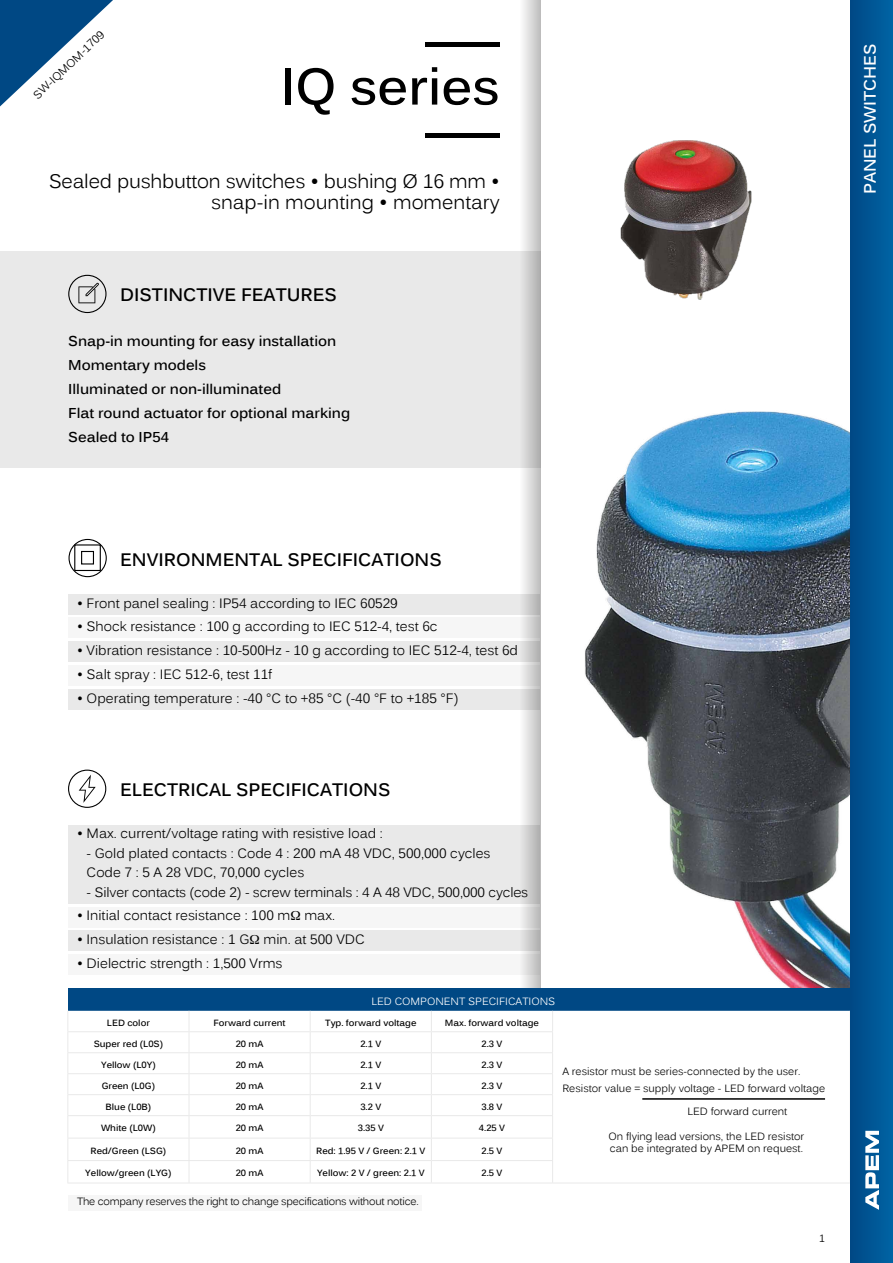
<style>
.page{position:relative;width:893px;height:1263px;background:#fff}
.page>*{position:absolute;margin:0;border:0;box-sizing:border-box;transform-origin:0 0}
.t1{font:700 51px "Kalinga";color:#000}
.t2{font:19.5px/21px "Kalinga";letter-spacing:-.01em;color:#000;text-align:right}
.t3{font:700 18px "Kalinga";color:#000}
.t4{font:700 16.5px "Kalinga";color:#fff}
.t5{font:700 14.25px/24px "Kalinga";color:#000}
.t6{font:13.5px/19.5px "Kalinga";color:#000}
.t7{font:11.25px "Kalinga";color:#000}
.t8{font:10.5px/16.8px "Kalinga";color:#000}
.t9{font:10.5px "Kalinga";letter-spacing:-.02em;color:#000}
.t10{font:10.5px "Kalinga";color:#fff}
.t11{font:700 9px "Kalinga";color:#000}
</style>
<div class="page">
<div style="left:0;top:251px;width:540px;height:217px;background:#e9e9e9"></div>
<div style="left:69px;top:825px;width:471px;height:78px;background:#e9e9e9"></div>
<div style="left:69px;top:907px;width:471px;height:20px;background:#f6f6f6"></div>
<div style="left:69px;top:931px;width:471px;height:20px;background:#e9e9e9"></div>
<div style="left:69px;top:954px;width:471px;height:20px;background:#f6f6f6"></div>
<svg style="left:68px;top:770px;width:38px;height:38px"></svg>
<svg style="left:68px;top:275px;width:39px;height:38px"></svg>
<div style="left:69px;top:594px;width:471px;height:20px;background:#e9e9e9"></div>
<div style="left:69px;top:618px;width:471px;height:20px;background:#f6f6f6"></div>
<div style="left:69px;top:642px;width:471px;height:20px;background:#e9e9e9"></div>
<div style="left:69px;top:665px;width:471px;height:20px;background:#f6f6f6"></div>
<div style="left:69px;top:689px;width:471px;height:20px;background:#e9e9e9"></div>
<svg style="left:69px;top:539px;width:38px;height:38px"></svg>
<div style="left:74px;top:544px;width:27px;height:27px;border:1px solid #000"></div>
<div style="left:81px;top:551px;width:13px;height:13px;border:1px solid #000"></div>
<svg style="left:519px;top:0;width:21px;height:988px"></svg>
<img style="left:620px;top:140px;width:132px;height:160px">
<hr style="left:426px;top:134px;width:74px;height:4px;background:#000">
<hr style="left:426px;top:43px;width:74px;height:4px;background:#000">
<div style="left:69px;top:1195px;width:353px;height:15px;background:#f6f6f6"></div>
<img style="left:585px;top:411px;width:265px;height:577px">
<div style="left:68px;top:988px;width:782px;height:23px;background:#004884"></div>
<hr style="left:67px;top:1031px;width:122px;height:1px;background:#e9e9e9">
<hr style="left:189px;top:1031px;width:121px;height:1px;background:#e9e9e9">
<hr style="left:310px;top:1031px;width:121px;height:1px;background:#e9e9e9">
<hr style="left:431px;top:1031px;width:122px;height:1px;background:#e9e9e9">
<hr style="left:67px;top:1052px;width:122px;height:1px;background:#e9e9e9">
<hr style="left:189px;top:1052px;width:121px;height:1px;background:#e9e9e9">
<hr style="left:310px;top:1052px;width:121px;height:1px;background:#e9e9e9">
<hr style="left:431px;top:1052px;width:122px;height:1px;background:#e9e9e9">
<hr style="left:67px;top:1073px;width:122px;height:1px;background:#e9e9e9">
<hr style="left:189px;top:1073px;width:121px;height:1px;background:#e9e9e9">
<hr style="left:310px;top:1073px;width:121px;height:1px;background:#e9e9e9">
<hr style="left:431px;top:1073px;width:122px;height:1px;background:#e9e9e9">
<hr style="left:67px;top:1094px;width:122px;height:1px;background:#e9e9e9">
<hr style="left:189px;top:1094px;width:121px;height:1px;background:#e9e9e9">
<hr style="left:310px;top:1094px;width:121px;height:1px;background:#e9e9e9">
<hr style="left:431px;top:1094px;width:122px;height:1px;background:#e9e9e9">
<hr style="left:67px;top:1115px;width:122px;height:1px;background:#e9e9e9">
<hr style="left:189px;top:1115px;width:121px;height:1px;background:#e9e9e9">
<hr style="left:310px;top:1115px;width:121px;height:1px;background:#e9e9e9">
<hr style="left:431px;top:1115px;width:122px;height:1px;background:#e9e9e9">
<hr style="left:67px;top:1138px;width:122px;height:1px;background:#e9e9e9">
<hr style="left:189px;top:1138px;width:121px;height:1px;background:#e9e9e9">
<hr style="left:310px;top:1138px;width:121px;height:1px;background:#e9e9e9">
<hr style="left:431px;top:1138px;width:122px;height:1px;background:#e9e9e9">
<hr style="left:67px;top:1160px;width:122px;height:1px;background:#e9e9e9">
<svg style="left:67px;top:1011px;width:1px;height:171px"></svg>
<hr style="left:189px;top:1160px;width:121px;height:1px;background:#e9e9e9">
<svg style="left:189px;top:1011px;width:1px;height:171px"></svg>
<hr style="left:310px;top:1160px;width:121px;height:1px;background:#e9e9e9">
<svg style="left:310px;top:1011px;width:1px;height:171px"></svg>
<hr style="left:431px;top:1160px;width:122px;height:1px;background:#e9e9e9">
<svg style="left:431px;top:1011px;width:1px;height:171px"></svg>
<svg style="left:552px;top:1011px;width:1px;height:171px"></svg>
<hr style="left:67px;top:1182px;width:122px;height:1px;background:#e9e9e9">
<hr style="left:189px;top:1182px;width:121px;height:1px;background:#e9e9e9">
<hr style="left:310px;top:1182px;width:121px;height:1px;background:#e9e9e9">
<hr style="left:431px;top:1182px;width:122px;height:1px;background:#e9e9e9">
<hr style="left:553px;top:1182px;width:298px;height:1px;background:#e9e9e9">
<hr style="left:642px;top:1098px;width:183px;height:2px;background:#000">
<div style="left:850px;top:0;width:43px;height:1263px;background:linear-gradient(to right,#004885,#0064a4)"></div>
<svg style="left:0;top:0;width:113px;height:106px"></svg>
<svg style="left:865px;top:1131px;width:14px;height:79px"></svg>
<p class="t7" style="left:30px;top:92px;width:94px;rotate:-44deg">SW-IQMOM-1709</p>
<h1 class="t1" style="left:280px;top:53px;width:221px">IQ series</h1>
<h2 class="t2" style="left:49px;top:173px;width:452px">Sealed pushbutton switches • bushing Ø 16 mm • snap-in mounting • momentary</h2>
<h3 class="t3" style="left:120px;top:283px;width:218px">DISTINCTIVE FEATURES</h3>
<p class="t5" style="left:68px;top:330px;width:283px">Snap-in mounting for easy installation<br>Momentary models<br>Illuminated or non-illuminated<br>Flat round actuator for optional marking<br>Sealed to IP54</p>
<p class="t4" style="left:859px;top:194px;width:152px;rotate:-90deg">PANEL SWITCHES</p>
<h3 class="t3" style="left:120px;top:548px;width:323px">ENVIRONMENTAL SPECIFICATIONS</h3>
<p class="t6" style="left:77px;top:594px;width:322px">• Front panel sealing : IP54 according to IEC 60529</p>
<p class="t6" style="left:77px;top:618px;width:362px">• Shock resistance : 100 g according to IEC 512-4, test 6c</p>
<p class="t6" style="left:77px;top:642px;width:442px">• Vibration resistance : 10-500Hz - 10 g according to IEC 512-4, test 6d</p>
<p class="t6" style="left:77px;top:666px;width:197px">• Salt spray : IEC 512-6, test 11f</p>
<p class="t6" style="left:77px;top:689px;width:383px">• Operating temperature : -40 °C to +85 °C (-40 °F to +185 °F)</p>
<h3 class="t3" style="left:120px;top:778px;width:272px">ELECTRICAL SPECIFICATIONS</h3>
<p class="t6" style="left:77px;top:825px;width:307px">• Max. current/voltage rating with resistive load :</p>
<p class="t6" style="left:87px;top:844px;width:405px">- Gold plated contacts : Code 4 : 200 mA 48 VDC, 500,000 cycles<br>Code 7 : 5 A 28 VDC, 70,000 cycles</p>
<p class="t6" style="left:87px;top:883px;width:443px">- Silver contacts (code 2) - screw terminals : 4 A 48 VDC, 500,000 cycles</p>
<p class="t6" style="left:77px;top:907px;width:260px">• Initial contact resistance : 100 m max.</p>
<p class="t6" style="left:77px;top:931px;width:289px">• Insulation resistance : 1 G min. at 500 VDC</p>
<p class="t6" style="left:77px;top:955px;width:207px">• Dielectric strength : 1,500 Vrms</p>
<p class="t10" style="left:371px;top:994px;width:185px">LED COMPONENT SPECIFICATIONS</p>
<p class="t11" style="left:107px;top:1017px;width:44px">LED color</p>
<p class="t11" style="left:214px;top:1017px;width:74px">Forward current</p>
<p class="t11" style="left:325px;top:1017px;width:93px">Typ. forward voltage</p>
<p class="t11" style="left:445px;top:1017px;width:96px">Max. forward voltage</p>
<p class="t11" style="left:94px;top:1038px;width:71px">Super red (L0S)</p>
<p class="t11" style="left:236px;top:1038px;width:29px">20 mA</p>
<p class="t11" style="left:360px;top:1038px;width:22px">2.1 V</p>
<p class="t11" style="left:482px;top:1038px;width:22px">2.3 V</p>
<p class="t11" style="left:101px;top:1058px;width:56px">Yellow (L0Y)</p>
<p class="t11" style="left:236px;top:1058px;width:29px">20 mA</p>
<p class="t11" style="left:360px;top:1058px;width:22px">2.1 V</p>
<p class="t11" style="left:482px;top:1058px;width:22px">2.3 V</p>
<p class="t11" style="left:102px;top:1079px;width:55px">Green (L0G)</p>
<p class="t11" style="left:236px;top:1079px;width:29px">20 mA</p>
<p class="t11" style="left:360px;top:1079px;width:22px">2.1 V</p>
<p class="t11" style="left:482px;top:1079px;width:22px">2.3 V</p>
<p class="t11" style="left:105px;top:1100px;width:47px">Blue (L0B)</p>
<p class="t11" style="left:236px;top:1100px;width:29px">20 mA</p>
<p class="t11" style="left:360px;top:1100px;width:22px">3.2 V</p>
<p class="t11" style="left:482px;top:1100px;width:22px">3.8 V</p>
<p class="t11" style="left:101px;top:1122px;width:56px">White (L0W)</p>
<p class="t11" style="left:236px;top:1122px;width:29px">20 mA</p>
<p class="t11" style="left:358px;top:1122px;width:28px">3.35 V</p>
<p class="t11" style="left:479px;top:1122px;width:28px">4.25 V</p>
<p class="t11" style="left:91px;top:1145px;width:77px">Red/Green (LSG)</p>
<p class="t11" style="left:236px;top:1145px;width:29px">20 mA</p>
<p class="t11" style="left:316px;top:1145px;width:111px">Red: 1.95 V / Green: 2.1 V</p>
<p class="t11" style="left:482px;top:1145px;width:22px">2.5 V</p>
<p class="t11" style="left:85px;top:1167px;width:88px">Yellow/green (LYG)</p>
<p class="t11" style="left:236px;top:1167px;width:29px">20 mA</p>
<p class="t11" style="left:317px;top:1167px;width:109px">Yellow: 2 V / green: 2.1 V</p>
<p class="t11" style="left:482px;top:1167px;width:22px">2.5 V</p>
<p class="t9" style="left:77px;top:1195px;width:343px">The company reserves the right to change specifications without notice.</p>
<p class="t8" style="left:562px;top:1064px;width:264px">A resistor must be series-connected by the user.<br>Resistor value = supply voltage - LED forward voltage</p>
<p class="t8" style="left:687px;top:1103px;width:101px">LED forward current</p>
<p class="t8" style="left:609px;top:1130px;width:197px;line-height:12.6px">On flying lead versions, the LED resistor can be integrated by APEM on request.</p>
<p class="t8" style="left:819px;top:1230px;width:7px">1</p>
</div>
